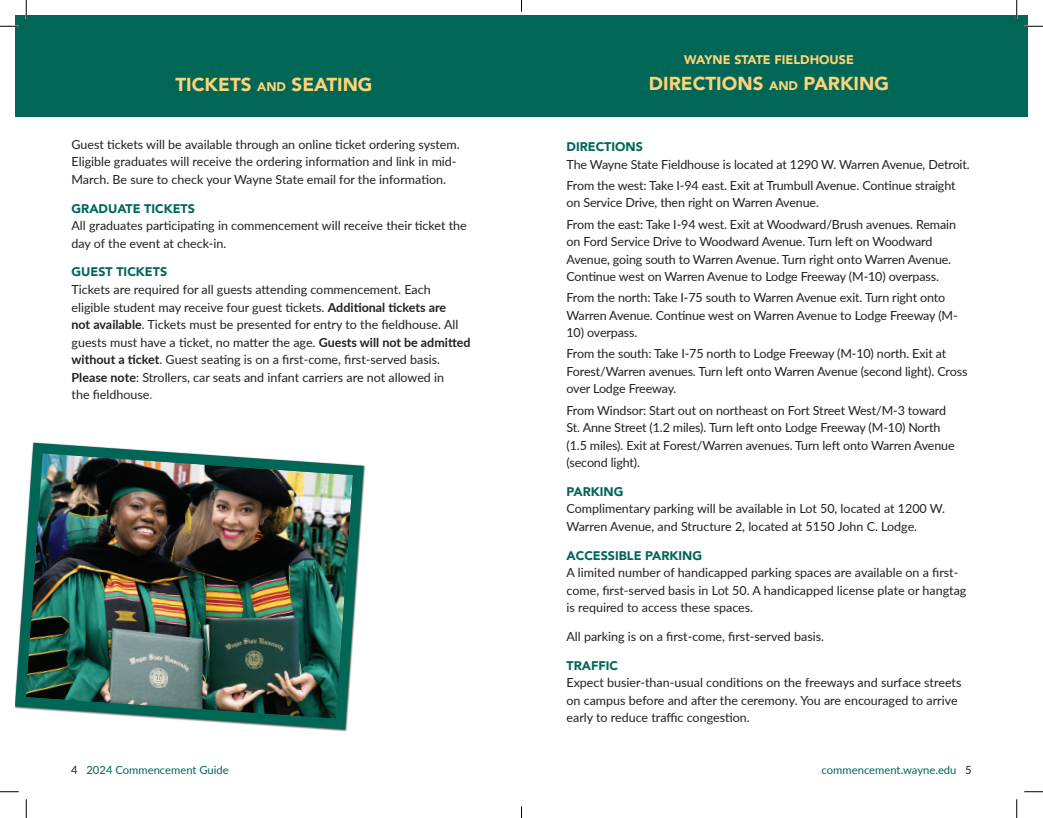
<style>
.page{position:relative;width:1043px;height:818px;background:#fff}
.page>*{position:absolute;margin:0;border:0;box-sizing:border-box;transform-origin:0 0}
.t1{font:900 18.75px "Avenir";color:#fed378}
.t2{font:12.5px/17.5px "Lato";letter-spacing:-.01em;color:#231f20}
.t3{font:900 12.5px "Avenir";color:#006756}
.t4{font:900 12.5px "Avenir";color:#fed378}
.t5{font:11.25px "Lato";color:#006756}
.s1{font-size:12.5px}
.s2{font-weight:700}
.s3{color:#ed028c}
.s4{color:#231f20}
</style>
<div class="page">
<div style="left:15px;top:15px;width:506px;height:101px;background:#006756"></div>
<div style="left:521px;top:15px;width:507px;height:101px;background:#006756"></div>
<img style="left:15px;top:442px;width:351px;height:290px">
<svg style="left:0;top:25px;width:19px;height:2px"></svg>
<svg style="left:1024px;top:25px;width:18px;height:2px"></svg>
<svg style="left:0;top:791px;width:19px;height:1px"></svg>
<svg style="left:1024px;top:791px;width:18px;height:1px"></svg>
<svg style="left:25px;top:0;width:2px;height:19px"></svg>
<svg style="left:25px;top:799px;width:2px;height:19px"></svg>
<svg style="left:1015px;top:0;width:2px;height:19px"></svg>
<svg style="left:1016px;top:799px;width:1px;height:19px"></svg>
<svg style="left:521px;top:806px;width:1px;height:12px"></svg>
<p class="t1" style="left:175px;top:68px;width:198px">TICKETS <span class="s1">AND</span> SEATING</p>
<p class="t2" style="left:72px;top:135px;width:390px">Guest tickets will be available through an online ticket ordering system.<br>Eligible graduates will receive the ordering information and link in mid-<br>March. Be sure to check your Wayne State email for the information.</p>
<p class="t3" style="left:72px;top:197px;width:125px">GRADUATE TICKETS</p>
<p class="t2" style="left:72px;top:216px;width:397px">All graduates participating in commencement will receive their ticket the day of the event at check-in.</p>
<p class="t3" style="left:72px;top:261px;width:97px">GUEST TICKETS</p>
<p class="t2" style="left:72px;top:280px;width:400px">Tickets are required for all guests attending commencement. Each eligible student may receive four guest tickets. <span class="s2">Additional tickets are<br>not available</span>. Tickets must be presented for entry to the fieldhouse. All guests must have a ticket, no matter the age. <span class="s2">Guests will not be admitted without a ticket</span>. Guest seating is on a first-come, first-served basis.<br><span class="s2">Please note</span>: Strollers, car seats and infant carriers are not allowed in<br>the fieldhouse<span class="s3">.</span></p>
<p class="t4" style="left:684px;top:49px;width:171px">WAYNE STATE FIELDHOUSE</p>
<p class="t1" style="left:649px;top:68px;width:242px">DIRECTIONS <span class="s1">AND</span> PARKING</p>
<p class="t3" style="left:566px;top:136px;width:78px">DIRECTIONS</p>
<p class="t2" style="left:566px;top:155px;width:405px">The Wayne State Fieldhouse is located at 1290 W. Warren Avenue, Detroit.</p>
<p class="t2" style="left:566px;top:176px;width:390px">From the west: Take I-94 east. Exit at Trumbull Avenue. Continue straight on Service Drive, then right on Warren Avenue.</p>
<p class="t2" style="left:566px;top:215px;width:391px">From the east: Take I-94 west. Exit at Woodward/Brush avenues. Remain on Ford Service Drive to Woodward Avenue. Turn left on Woodward Avenue, going south to Warren Avenue. Turn right onto Warren Avenue.<br>Continue west on Warren Avenue to Lodge Freeway (M-10) overpass.</p>
<p class="t2" style="left:566px;top:288px;width:392px">From the north: Take I-75 south to Warren Avenue exit. Turn right onto<br>Warren Avenue. Continue west on Warren Avenue to Lodge Freeway (M-</p>
<p class="t2" style="left:566px;top:323px;width:72px">10) overpass.</p>
<p class="t2" style="left:566px;top:344px;width:402px">From the south: Take I-75 north to Lodge Freeway (M-10) north. Exit at<br>Forest/Warren avenues. Turn left onto Warren Avenue (second light). Cross over Lodge Freeway.</p>
<p class="t2" style="left:566px;top:400px;width:389px">From Windsor: Start out on northeast on Fort Street West/M-3 toward St. Anne Street (1.2 miles). Turn left onto Lodge Freeway (M-10) North (1.5 miles). Exit at Forest/Warren avenues. Turn left onto Warren Avenue (second light).</p>
<p class="t3" style="left:566px;top:480px;width:58px">PARKING</p>
<p class="t2" style="left:566px;top:499px;width:380px">Complimentary parking will be available in Lot 50, located at 1200 W.<br>Warren Avenue, and Structure 2, located at 5150 John C. Lodge.</p>
<p class="t3" style="left:566px;top:544px;width:137px">ACCESSIBLE PARKING</p>
<p class="t2" style="left:566px;top:563px;width:401px">A limited number of handicapped parking spaces are available on a first&shy;come, first-served basis in Lot 50. A handicapped license plate or hangtag is required to access these spaces.</p>
<p class="t2" style="left:566px;top:627px;width:259px">All parking is on a first-come, first-served basis.</p>
<p class="t3" style="left:566px;top:654px;width:53px">TRAFFIC</p>
<p class="t2" style="left:566px;top:673px;width:396px">Expect busier-than-usual conditions on the freeways and surface streets on campus before and after the ceremony. You are encouraged to arrive early to reduce traffic congestion.</p>
<p class="t5" style="left:71px;top:761px;width:159px"><span class="s4">4</span> 2024 Commencement Guide</p>
<p class="t5" style="left:821px;top:761px;width:151px">commencement.wayne.edu <span class="s4">5</span></p>
</div>
